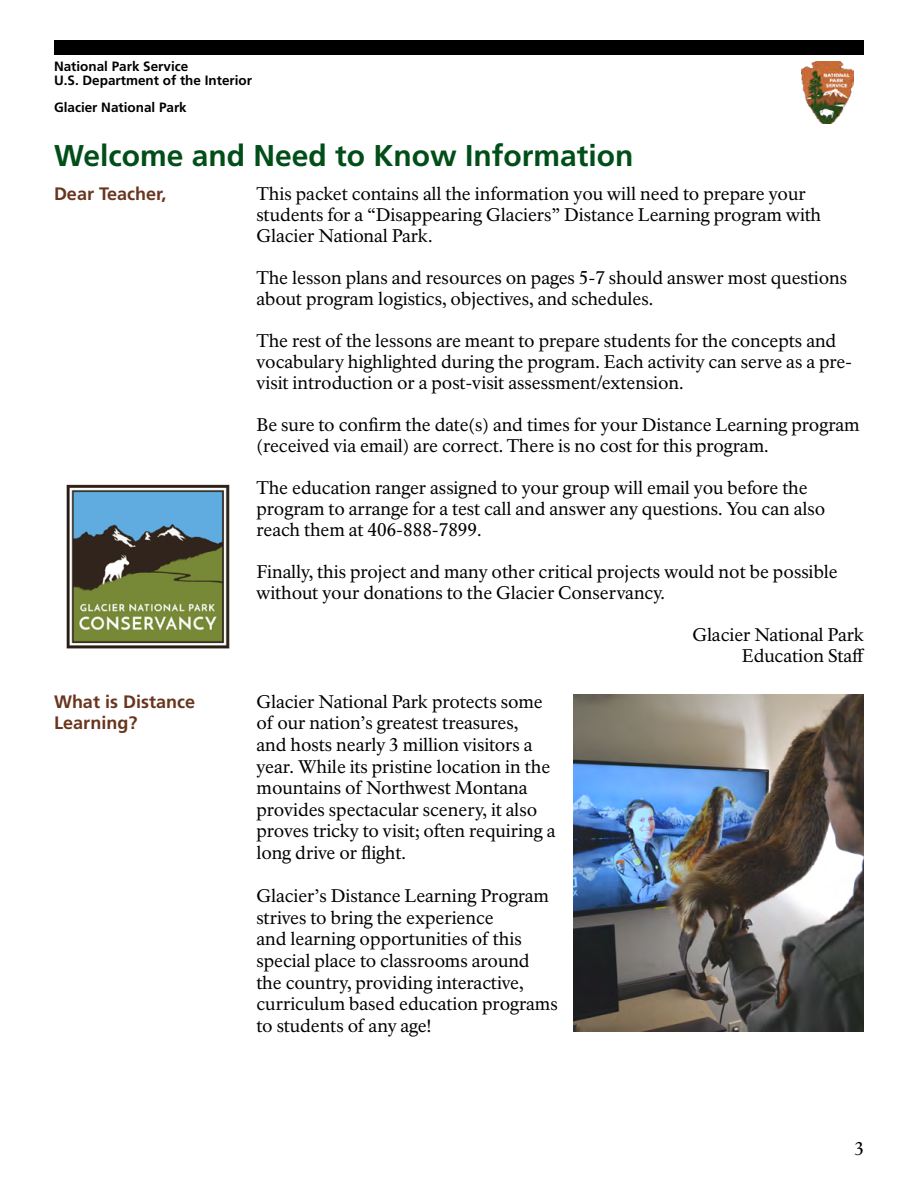
<style>
.page{position:relative;width:918px;height:1188px;background:#fff}
.page>*{position:absolute;margin:0;border:0;box-sizing:border-box;transform-origin:0 0}
.Section_Header{font:700 30px "Frutiger LT Std";color:#014e19}
.t1{font:18px/21.6px "NPS Rawlinson OT";color:#000}
.Sidebar__Body_Header{font:700 18px/21.6px "Frutiger LT Std";color:#69351e}
.t2{font:700 13.5px/13.5px "Frutiger LT Std";color:#000}
</style>
<div class="page">
<div style="left:54px;top:40px;width:810px;height:16px;background:#000"></div>
<img style="left:802px;top:61px;width:52px;height:62px">
<img style="left:66px;top:484px;width:164px;height:165px">
<img style="left:574px;top:694px;width:290px;height:338px">
<p class="t2" style="left:54px;top:60px;width:200px">National Park Service<br>U.S. Department of the Interior</p>
<p class="t2" style="left:54px;top:100px;width:134px">Glacier National Park</p>
<p class="Section_Header" style="left:54px;top:138px;width:581px">Welcome and Need to Know Information</p>
<p class="Sidebar__Body_Header" style="left:54px;top:183px;width:114px">Dear Teacher,</p>
<p class="t1" style="left:256px;top:183px;width:566px;line-height:21px">This packet contains all the information you will need to prepare your students for a “Disappearing Glaciers” Distance Learning program with<br>Glacier National Park.</p>
<p class="t1" style="left:256px;top:267px;width:592px;line-height:21px">The lesson plans and resources on pages 5-7 should answer most questions about program logistics, objectives, and schedules.</p>
<p class="t1" style="left:256px;top:330px;width:597px;line-height:21px">The rest of the lessons are meant to prepare students for the concepts and vocabulary highlighted during the program. Each activity can serve as a pre&shy;visit introduction or a post-visit assessment/extension.</p>
<p class="t1" style="left:256px;top:414px;width:605px;line-height:21px">Be sure to confirm the date(s) and times for your Distance Learning program (received via email) are correct. There is no cost for this program.</p>
<p class="t1" style="left:256px;top:477px;width:570px;line-height:21px">The education ranger assigned to your group will email you before the program to arrange for a test call and answer any questions. You can also reach them at 406-888-7899.</p>
<p class="t1" style="left:256px;top:561px;width:583px;line-height:21px">Finally, this project and many other critical projects would not be possible without your donations to the Glacier Conservancy.</p>
<p class="t1" style="left:692px;top:624px;width:173px">Glacier National Park</p>
<p class="t1" style="left:742px;top:645px;width:124px">Education Staff</p>
<p class="Sidebar__Body_Header" style="left:54px;top:691px;width:143px">What is Distance<br>Learning?</p>
<p class="t1" style="left:256px;top:691px;width:301px">Glacier National Park protects some of our nation’s greatest treasures,<br>and hosts nearly 3 million visitors a year. While its pristine location in the mountains of Northwest Montana provides spectacular scenery, it also proves tricky to visit; often requiring a long drive or flight.</p>
<p class="t1" style="left:256px;top:885px;width:303px">Glacier’s Distance Learning Program strives to bring the experience<br>and learning opportunities of this special place to classrooms around the country, providing interactive, curriculum based education programs to students of any age!</p>
<p class="t1" style="left:854px;top:1138px;width:11px">3</p>
</div>
